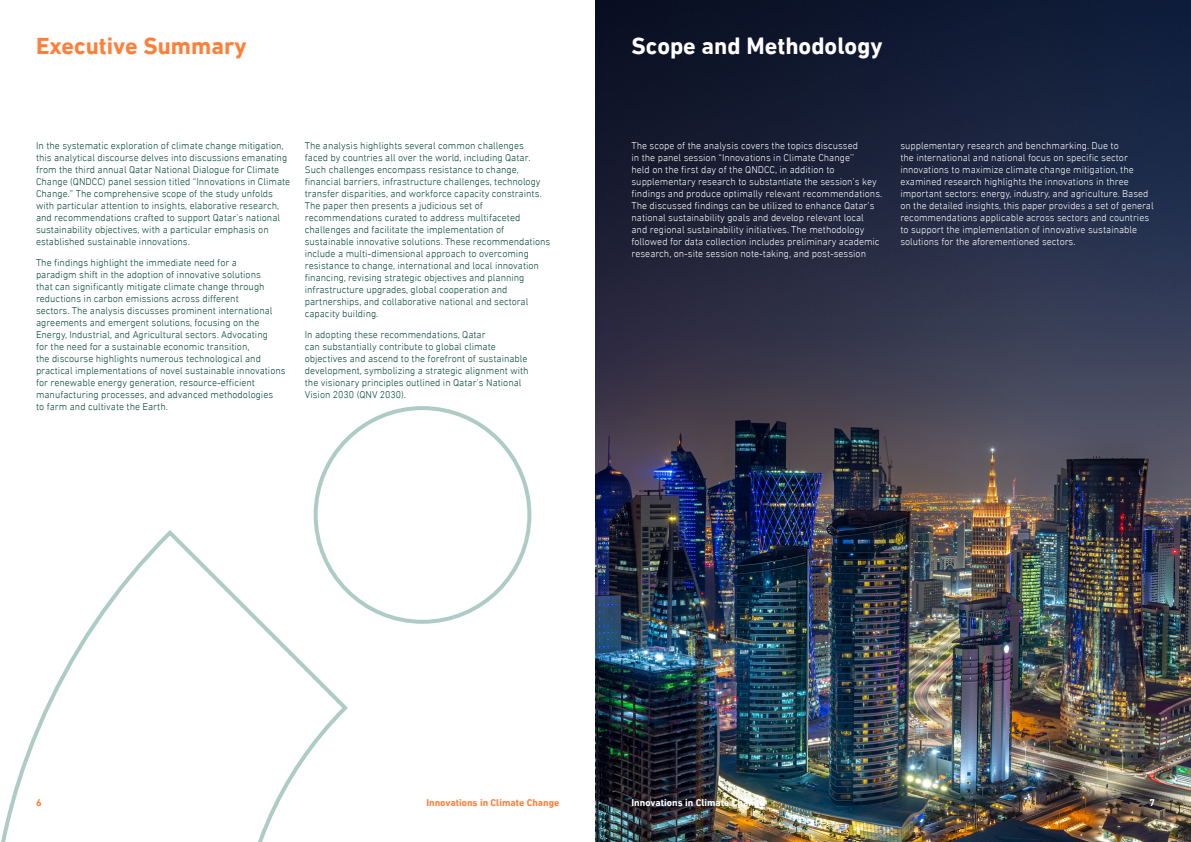
<style>
.page{position:relative;width:1191px;height:842px;background:#fff}
.page>*{position:absolute;margin:0;border:0;box-sizing:border-box;transform-origin:0 0}
.t1{font:700 24px "DIN Next LT Arabic";color:#fff}
.t2{font:700 24px "DIN Next LT Arabic";color:#ff7f39}
.t3{font:10px/12px "ntaqat";color:#034638}
.t4{font:10px/12px "ntaqat";color:#fff}
.t5{font:700 10px "DIN Next LT Arabic";color:#ff7f39}
.t6{font:700 10px "DIN Next LT Arabic";color:#fff}
</style>
<div class="page">
<img style="left:595px;top:0;width:596px;height:842px">
<svg style="left:1px;top:406px;width:531px;height:436px"></svg>
<h1 class="t2" style="left:36px;top:32px;width:212px">Executive Summary</h1>
<h1 class="t1" style="left:631px;top:32px;width:252px">Scope and Methodology</h1>
<p class="t3" style="left:36px;top:140px;width:256px">In the systematic exploration of climate change mitigation, this analytical discourse delves into discussions emanating from the third annual Qatar National Dialogue for Climate Change (QNDCC) panel session titled “Innovations in Climate Change.” The comprehensive scope of the study unfolds with particular attention to insights, elaborative research, and recommendations crafted to support Qatar’s national sustainability objectives, with a particular emphasis on established sustainable innovations.</p>
<p class="t3" style="left:36px;top:256px;width:251px">The findings highlight the immediate need for a<br>paradigm shift in the adoption of innovative solutions<br>that can significantly mitigate climate change through reductions in carbon emissions across different<br>sectors. The analysis discusses prominent international agreements and emergent solutions, focusing on the Energy, Industrial, and Agricultural sectors. Advocating<br>for the need for a sustainable economic transition,<br>the discourse highlights numerous technological and practical implementations of novel sustainable innovations for renewable energy generation, resource-efficient manufacturing processes, and advanced methodologies<br>to farm and cultivate the Earth.</p>
<p class="t3" style="left:305px;top:140px;width:247px">The analysis highlights several common challenges<br>faced by countries all over the world, including Qatar.<br>Such challenges encompass resistance to change, financial barriers, infrastructure challenges, technology transfer disparities, and workforce capacity constraints.<br>The paper then presents a judicious set of recommendations curated to address multifaceted challenges and facilitate the implementation of sustainable innovative solutions. These recommendations include a multi-dimensional approach to overcoming resistance to change, international and local innovation financing, revising strategic objectives and planning infrastructure upgrades, global cooperation and partnerships, and collaborative national and sectoral capacity building.</p>
<p class="t3" style="left:305px;top:328px;width:225px">In adopting these recommendations, Qatar<br>can substantially contribute to global climate objectives and ascend to the forefront of sustainable development, symbolizing a strategic alignment with the visionary principles outlined in Qatar’s National Vision 2030 (QNV 2030).</p>
<p class="t4" style="left:631px;top:140px;width:252px">The scope of the analysis covers the topics discussed<br>in the panel session “Innovations in Climate Change’’<br>held on the first day of the QNDCC, in addition to supplementary research to substantiate the session’s key findings and produce optimally relevant recommendations.<br>The discussed findings can be utilized to enhance Qatar’s national sustainability goals and develop relevant local<br>and regional sustainability initiatives. The methodology followed for data collection includes preliminary academic research, on-site session note-taking, and post-session</p>
<p class="t4" style="left:900px;top:140px;width:255px">supplementary research and benchmarking. Due to<br>the international and national focus on specific sector innovations to maximize climate change mitigation, the examined research highlights the innovations in three important sectors: energy, industry, and agriculture. Based on the detailed insights, this paper provides a set of general recommendations applicable across sectors and countries to support the implementation of innovative sustainable solutions for the aforementioned sectors.</p>
<p class="t5" style="left:36px;top:796px;width:7px">6</p>
<p class="t5" style="left:426px;top:796px;width:135px">Innovations in Climate Change</p>
<p class="t6" style="left:631px;top:796px;width:135px">Innovations in Climate Change</p>
<p class="t6" style="left:1149px;top:796px;width:7px">7</p>
</div>
